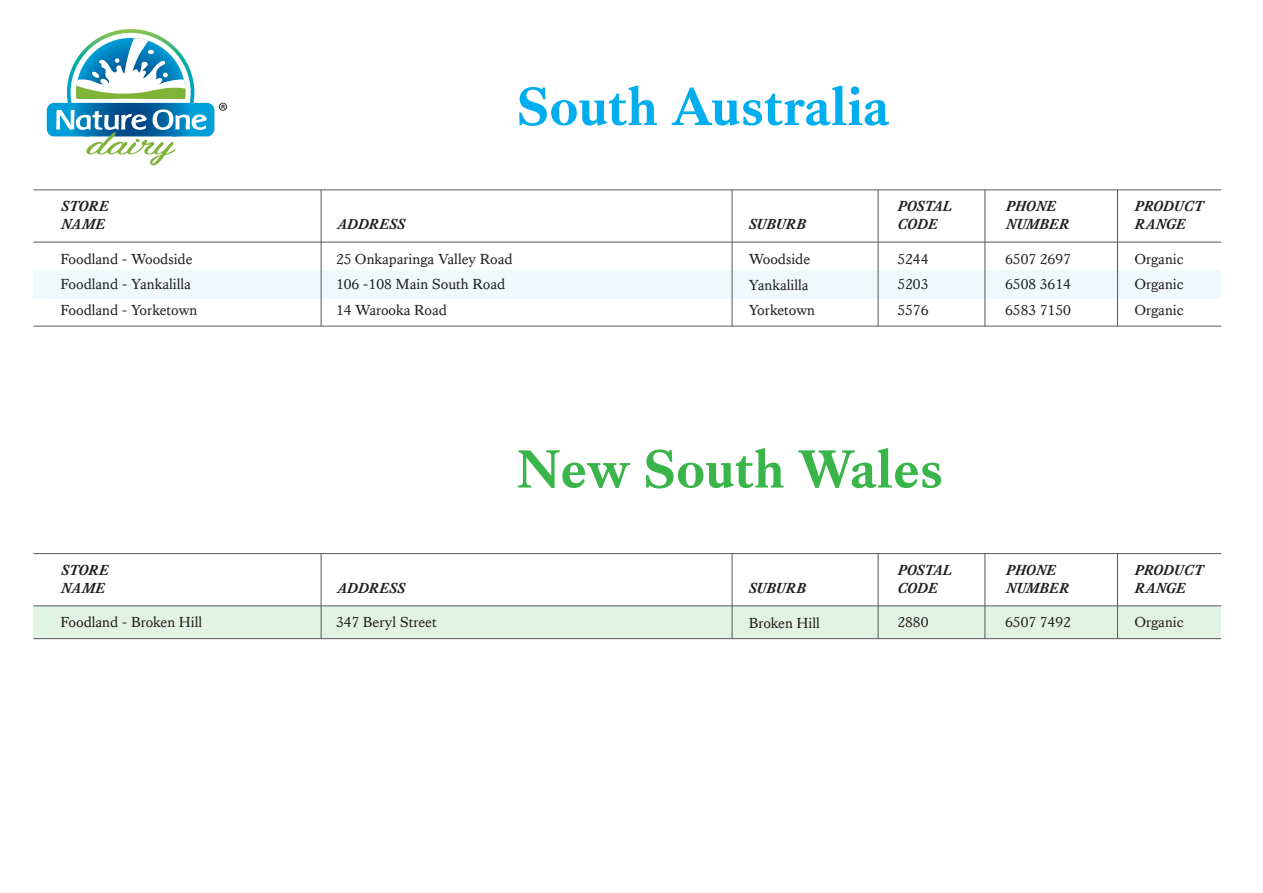
<style>
.page{position:relative;width:1263px;height:893px;background:#fff}
.page>*{position:absolute;margin:0;border:0;box-sizing:border-box;transform-origin:0 0}
.t1{font:700 55.2px "Kings Caslon";color:#00aeef}
.t2{font:700 55.2px "Kings Caslon";color:#3ab54a}
.t3{font:15px/25.5px "Kings Caslon";color:#231f20}
.t4{font:italic 700 15px/18px "Kings Caslon";color:#231f20}
</style>
<div class="page">
<div style="left:33px;top:270px;width:1188px;height:28px;background:#eff9fc"></div>
<hr style="left:321px;top:190px;width:1px;height:136px;background:#57585a">
<hr style="left:878px;top:190px;width:1px;height:136px;background:#57585a">
<hr style="left:732px;top:190px;width:1px;height:136px;background:#57585a">
<hr style="left:984px;top:190px;width:1px;height:136px;background:#57585a">
<hr style="left:1117px;top:190px;width:1px;height:136px;background:#57585a">
<hr style="left:33px;top:242px;width:1188px;height:1px;background:#57585a">
<hr style="left:33px;top:326px;width:1188px;height:1px;background:#57585a">
<hr style="left:33px;top:189px;width:1188px;height:1px;background:#57585a">
<div style="left:33px;top:606px;width:1188px;height:32px;background:#e1f3e4"></div>
<hr style="left:321px;top:554px;width:1px;height:85px;background:#57585a">
<hr style="left:878px;top:554px;width:1px;height:85px;background:#57585a">
<hr style="left:732px;top:554px;width:1px;height:85px;background:#57585a">
<hr style="left:984px;top:554px;width:1px;height:85px;background:#57585a">
<hr style="left:1117px;top:554px;width:1px;height:85px;background:#57585a">
<hr style="left:33px;top:605px;width:1188px;height:1px;background:#57585a">
<hr style="left:33px;top:638px;width:1188px;height:1px;background:#57585a">
<hr style="left:33px;top:553px;width:1188px;height:1px;background:#57585a">
<svg style="left:47px;top:29px;width:180px;height:136px"></svg>
<p class="t4" style="left:61px;top:197px;width:49px">STORE<br>NAME</p>
<h1 class="t1" style="left:516px;top:74px;width:375px">South Australia</h1>
<p class="t4" style="left:337px;top:215px;width:70px">ADDRESS</p>
<p class="t4" style="left:749px;top:215px;width:59px">SUBURB</p>
<p class="t4" style="left:898px;top:197px;width:56px">POSTAL<br>CODE</p>
<p class="t4" style="left:1006px;top:197px;width:65px">PHONE<br>NUMBER</p>
<p class="t4" style="left:1135px;top:197px;width:70px">PRODUCT<br>RANGE</p>
<p class="t3" style="left:60px;top:246px;width:139px">Foodland - Woodside<br>Foodland - Yankalilla<br>Foodland - Yorketown</p>
<p class="t3" style="left:336px;top:246px;width:178px">25 Onkaparinga Valley Road<br>106 -108 Main South Road<br>14 Warooka Road</p>
<p class="t3" style="left:749px;top:246px;width:68px">Woodside<br>Yankalilla<br>Yorketown</p>
<p class="t3" style="left:897px;top:246px;width:33px;text-align:justify">5244<br>5203<br>5576</p>
<p class="t3" style="left:1005px;top:246px;width:67px;text-align:justify">6507 2697<br>6508 3614<br>6583 7150</p>
<p class="t3" style="left:1134px;top:246px;width:51px;text-align:justify">Organic Organic Organic</p>
<p class="t4" style="left:61px;top:561px;width:49px">STORE<br>NAME</p>
<h1 class="t2" style="left:516px;top:437px;width:428px">New South Wales</h1>
<p class="t4" style="left:337px;top:579px;width:70px">ADDRESS</p>
<p class="t4" style="left:749px;top:579px;width:59px">SUBURB</p>
<p class="t4" style="left:898px;top:561px;width:56px">POSTAL<br>CODE</p>
<p class="t4" style="left:1006px;top:561px;width:65px">PHONE<br>NUMBER</p>
<p class="t4" style="left:1135px;top:561px;width:70px">PRODUCT<br>RANGE</p>
<p class="t3" style="left:60px;top:610px;width:143px">Foodland - Broken Hill</p>
<p class="t3" style="left:336px;top:610px;width:102px">347 Beryl Street</p>
<p class="t3" style="left:749px;top:610px;width:73px">Broken Hill</p>
<p class="t3" style="left:897px;top:609px;width:33px">2880</p>
<p class="t3" style="left:1005px;top:609px;width:67px">6507 7492</p>
<p class="t3" style="left:1134px;top:609px;width:51px">Organic</p>
</div>
